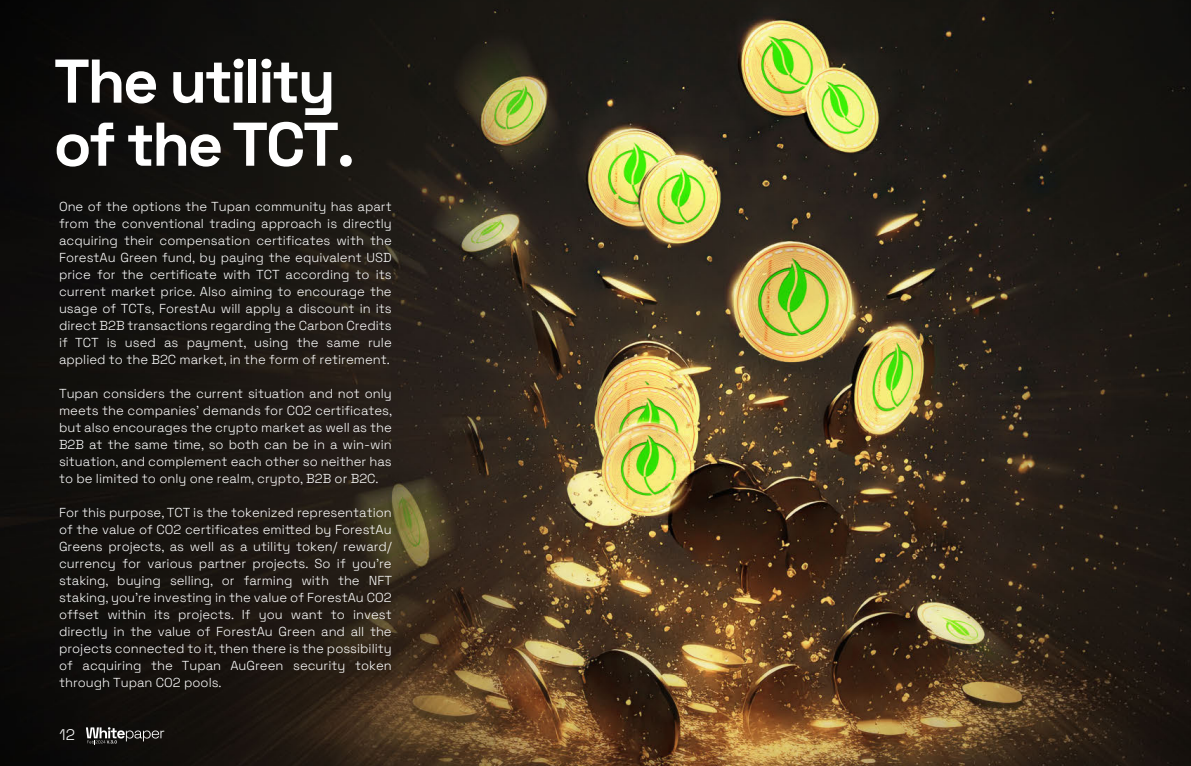
<style>
.page{position:relative;width:1191px;height:766px;background:#fff}
.page>*{position:absolute;margin:0;border:0;box-sizing:border-box;transform-origin:0 0}
.t1{font:300 61.5px/63px "Space Grotesk";letter-spacing:-.04em;color:#fff}
.t2{font:300 15.3px "Space Grotesk";color:#fff}
.t3{font:300 13px/17px "Space Grotesk";color:#fff;text-align:justify}
</style>
<div class="page">
<img style="left:0;top:0;width:1191px;height:765px">
<svg style="left:86px;top:727px;width:78px;height:17px"></svg>
<h1 class="t1" style="left:54px;top:46px;width:303px">The utility of the TCT.</h1>
<p class="t3" style="left:59px;top:197px;width:334px">One of the options the Tupan community has apart from the conventional trading approach is directly acquiring their compensation certificates with the ForestAu Green fund, by paying the equivalent USD price for the certificate with TCT according to its current market price. Also aiming to encourage the usage of TCTs, ForestAu will apply a discount in its direct B2B transactions regarding the Carbon Credits if TCT is used as payment, using the same rule applied to the B2C market, in the form of retirement.</p>
<p class="t3" style="left:59px;top:384px;width:335px">Tupan considers the current situation and not only meets the companies’ demands for CO2 certificates, but also encourages the crypto market as well as the B2B at the same time, so both can be in a win-win situation, and complement each other so neither has to be limited to only one realm, crypto, B2B or B2C.</p>
<p class="t3" style="left:59px;top:503px;width:334px">For this purpose, TCT is the tokenized representation of the value of CO2 certificates emitted by ForestAu Greens projects, as well as a utility token/ reward/ currency for various partner projects. So if you’re staking, buying selling, or farming with the NFT staking, you’re investing in the value of ForestAu CO2 offset within its projects. If you want to invest directly in the value of ForestAu Green and all the projects connected to it, then there is the possibility of acquiring the Tupan AuGreen security token through Tupan CO2 pools.</p>
<p class="t2" style="left:60px;top:723px;width:17px">12</p>
</div>
